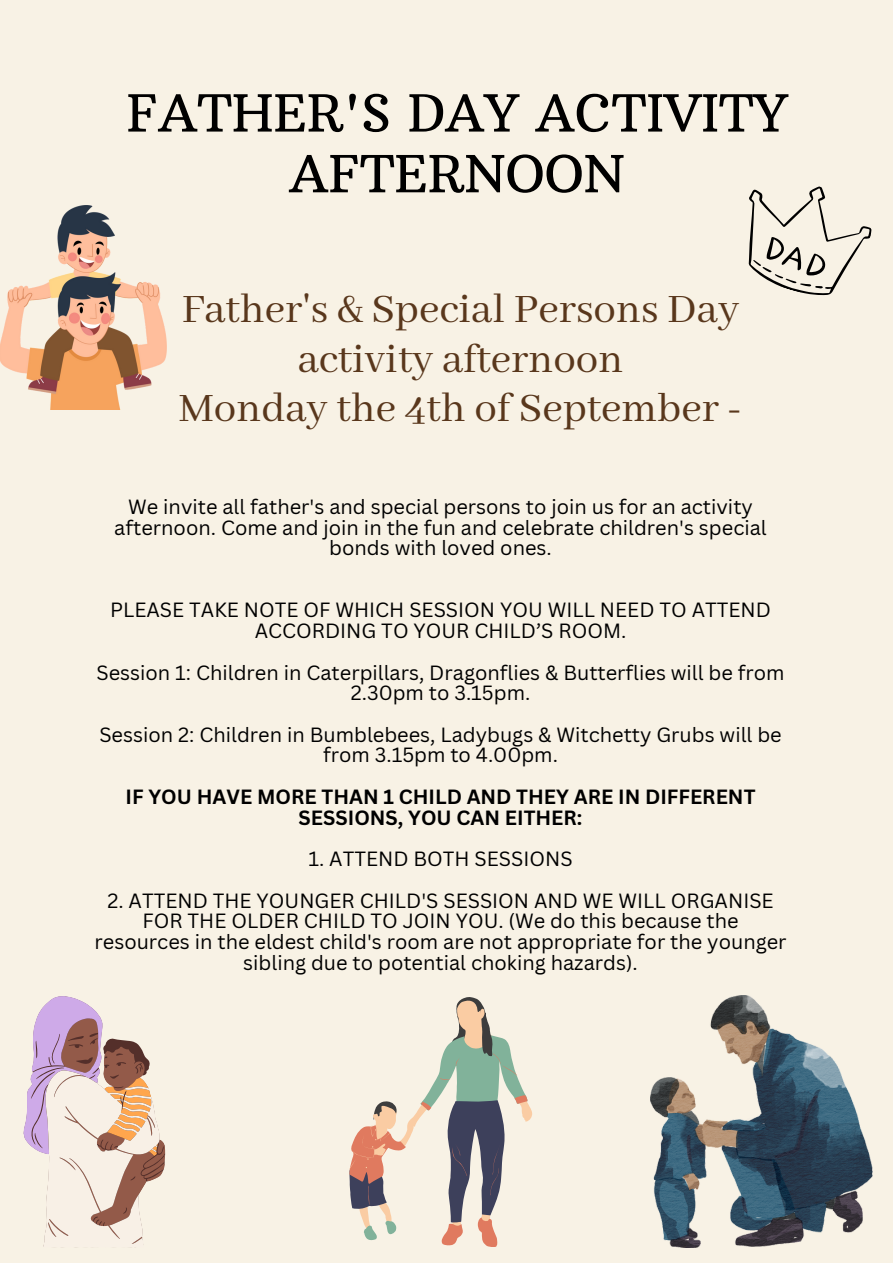
<style>
.page{position:relative;width:893px;height:1264px;background:#fff}
.page>*{position:absolute;margin:0;border:0;box-sizing:border-box;transform-origin:0 0}
.t1{font:51px/60.8px "Arbutus Slab";color:#000;text-align:center}
.t2{font:45px "Abhaya Libre";color:#59371c}
.t3{font:20.1px/20.7px "Canva Sans";color:#000;text-align:center}
.t4{font:700 20.1px/20.7px "Canva Sans";color:#000;text-align:center}
</style>
<div class="page">
<div style="left:0;top:0;width:892px;height:1262px;background:#f8f2e5"></div>
<img style="left:0;top:205px;width:166px;height:204px">
<img style="left:650px;top:995px;width:222px;height:252px">
<svg style="left:748px;top:186px;width:124px;height:110px"></svg>
<svg style="left:23px;top:996px;width:142px;height:251px"></svg>
<svg style="left:349px;top:997px;width:183px;height:249px"></svg>
<p class="t1" style="left:126px;top:83px;width:662px">FATHER'S DAY ACTIVITY<br>AFTERNOON</p>
<p class="t2" style="left:182px;top:284px;width:559px">Father's &amp; Special Persons Day</p>
<p class="t2" style="left:297px;top:334px;width:327px">activity afternoon</p>
<p class="t2" style="left:178px;top:383px;width:566px">Monday the 4th of September -</p>
<p class="t3" style="left:114px;top:495px;width:654px">We invite all father's and special persons to join us for an activity afternoon. Come and join in the fun and celebrate children's special bonds with loved ones.</p>
<p class="t3" style="left:110px;top:599px;width:662px">PLEASE TAKE NOTE OF WHICH SESSION YOU WILL NEED TO ATTEND<br>ACCORDING TO YOUR CHILD’S ROOM.</p>
<p class="t3" style="left:96px;top:661px;width:689px">Session 1: Children in Caterpillars, Dragonflies &amp; Butterflies will be from<br>2.30pm to 3.15pm.</p>
<p class="t3" style="left:99px;top:723px;width:683px">Session 2: Children in Bumblebees, Ladybugs &amp; Witchetty Grubs will be from 3.15pm to 4.00pm.</p>
<p class="t4" style="left:126px;top:785px;width:631px">IF YOU HAVE MORE THAN 1 CHILD AND THEY ARE IN DIFFERENT<br>SESSIONS, YOU CAN EITHER:</p>
<p class="t3" style="left:308px;top:848px;width:266px">1. ATTEND BOTH SESSIONS</p>
<p class="t3" style="left:94px;top:889px;width:693px">2. ATTEND THE YOUNGER CHILD'S SESSION AND WE WILL ORGANISE FOR THE OLDER CHILD TO JOIN YOU. (We do this because the resources in the eldest child's room are not appropriate for the younger sibling due to potential choking hazards).</p>
</div>
